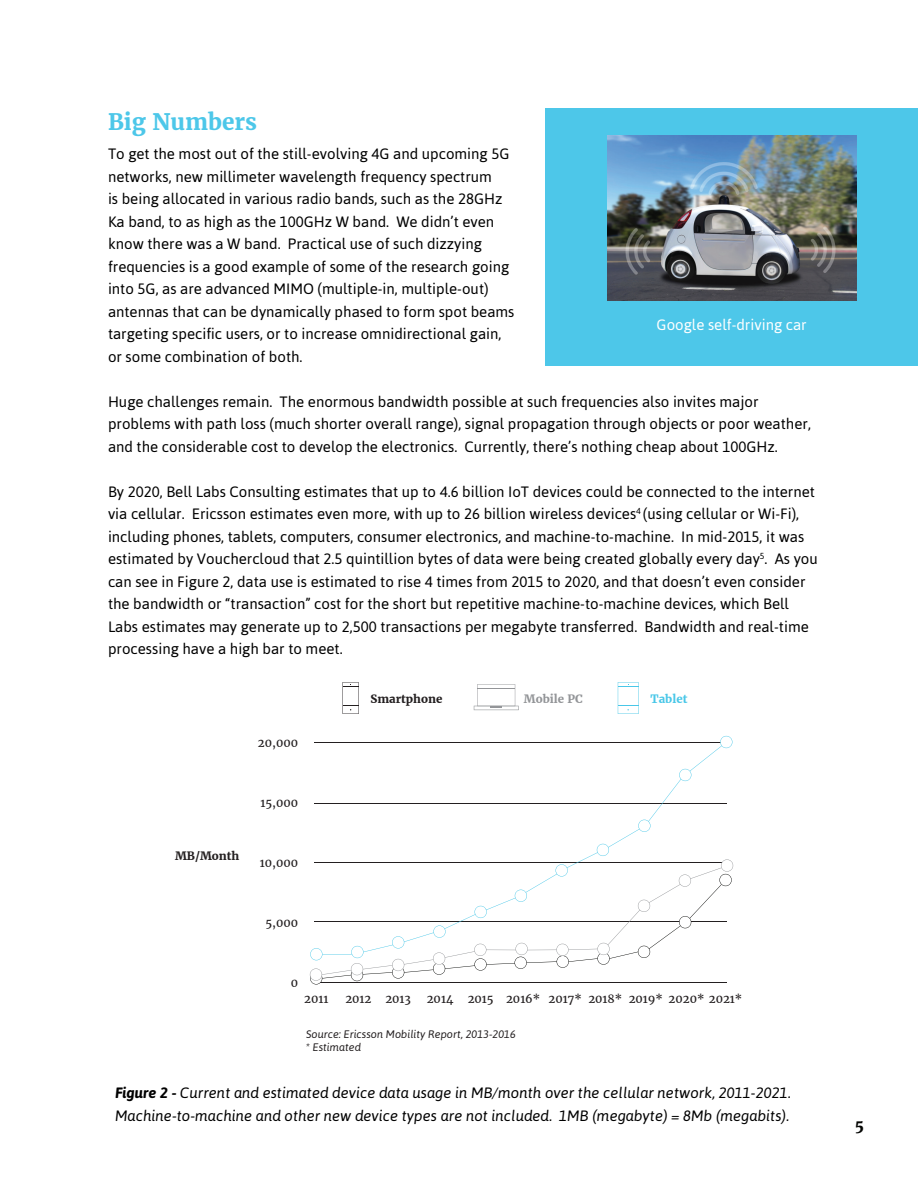
<style>
.page{position:relative;width:918px;height:1188px;background:#fff}
.page>*{position:absolute;margin:0;border:0;box-sizing:border-box;transform-origin:0 0}
.Subheads{font:700 22.5px "Merriweather";color:#4dc7e9}
.t1{font:15px/22.5px "Asap";color:#000}
.t2{font:italic 15px/22.5px "Asap";color:#000}
.t3{font:15px "Asap";color:#fff}
.t4{font:700 15px "Merriweather";color:#040503}
.t5{font:11.55px "Merriweather";color:#231f20}
.t6{font:700 11.55px "Merriweather";color:#231f20}
.t7{font:700 11.55px "Merriweather";color:#939598}
.t8{font:700 11.55px "Merriweather";color:#49c7e8}
.t9{font:italic 10.95px/13px "Asap";color:#231f20}
.s1{font-weight:700}
</style>
<div class="page">
<div style="left:545px;top:108px;width:373px;height:257px;background:#4dc7e9"></div>
<svg style="left:343px;top:682px;width:16px;height:32px"></svg>
<svg style="left:618px;top:682px;width:21px;height:32px"></svg>
<svg style="left:474px;top:684px;width:45px;height:26px"></svg>
<hr style="left:314px;top:803px;width:413px;height:1px;background:#231f20">
<hr style="left:314px;top:742px;width:413px;height:1px;background:#231f20">
<svg style="left:310px;top:844px;width:423px;height:140px"></svg>
<svg style="left:638px;top:820px;width:13px;height:12px"></svg>
<svg style="left:679px;top:769px;width:12px;height:12px"></svg>
<svg style="left:720px;top:736px;width:12px;height:12px"></svg>
<img style="left:607px;top:135px;width:249px;height:166px">
<p class="Subheads" style="left:108px;top:108px;width:151px">Big Numbers</p>
<p class="t1" style="left:108px;top:143px;width:408px">To get the most out of the still-evolving 4G and upcoming 5G networks, new millimeter wavelength frequency spectrum<br>is being allocated in various radio bands, such as the 28GHz Ka band, to as high as the 100GHz W band. We didn’t even know there was a W band. Practical use of such dizzying frequencies is a good example of some of the research going into 5G, as are advanced MIMO (multiple-in, multiple-out) antennas that can be dynamically phased to form spot beams targeting specific users, or to increase omnidirectional gain, or some combination of both.</p>
<p class="t1" style="left:108px;top:390px;width:704px">Huge challenges remain. The enormous bandwidth possible at such frequencies also invites major problems with path loss (much shorter overall range), signal propagation through objects or poor weather, and the considerable cost to develop the electronics. Currently, there’s nothing cheap about 100GHz.</p>
<p class="t1" style="left:108px;top:480px;width:711px">By 2020, Bell Labs Consulting estimates that up to 4.6 billion IoT devices could be connected to the internet via cellular. Ericsson estimates even more, with up to 26 billion wireless devices<sup>4</sup> (using cellular or Wi-Fi), including phones, tablets, computers, consumer electronics, and machine-to-machine. In mid-2015, it was estimated by Vouchercloud that 2.5 quintillion bytes of data were being created globally every day<sup>5</sup>. As you can see in Figure 2, data use is estimated to rise 4 times from 2015 to 2020, and that doesn’t even consider the bandwidth or “transaction” cost for the short but repetitive machine-to-machine devices, which Bell Labs estimates may generate up to 2,500 transactions per megabyte transferred. Bandwidth and real-time processing have a high bar to meet.</p>
<p class="t3" style="left:657px;top:316px;width:152px">Google self-driving car</p>
<p class="t5" style="left:258px;top:735px;width:42px">20,000</p>
<p class="t6" style="left:175px;top:849px;width:66px">MB/Month</p>
<p class="t5" style="left:260px;top:795px;width:39px">15,000</p>
<p class="t5" style="left:260px;top:855px;width:40px">10,000</p>
<p class="t6" style="left:370px;top:691px;width:74px">Smartphone</p>
<p class="t7" style="left:524px;top:691px;width:60px">Mobile PC</p>
<p class="t8" style="left:651px;top:692px;width:38px">Tablet</p>
<p class="t5" style="left:265px;top:916px;width:34px">5,000</p>
<p class="t5" style="left:291px;top:976px;width:9px">0</p>
<p class="t5" style="left:304px;top:992px;width:26px">2011</p>
<p class="t5" style="left:345px;top:992px;width:67px">2012 2013</p>
<p class="t5" style="left:427px;top:992px;width:317px">2014 2015 2016* 2017* 2018* 2019* 2020* 2021*</p>
<p class="t9" style="left:306px;top:1027px;width:211px">Source: Ericsson Mobility Report, 2013-2016 * Estimated</p>
<p class="t2" style="left:115px;top:1082px;width:677px"><span class="s1">Figure 2 -</span> Current and estimated device data usage in MB/month over the cellular network, 2011-2021.<br>Machine-to-machine and other new device types are not included. 1MB (megabyte) = 8Mb (megabits).</p>
<p class="t4" style="left:855px;top:1117px;width:11px">5</p>
</div>
